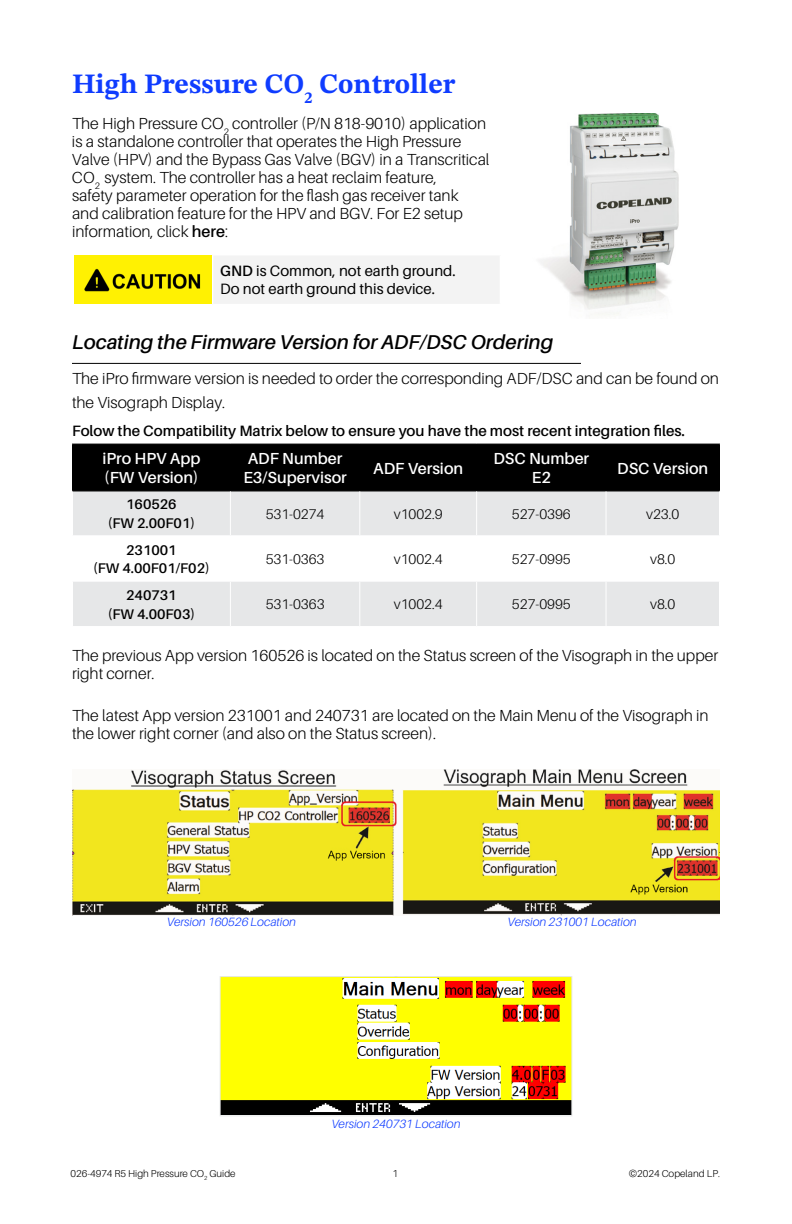
<style>
.page{position:relative;width:792px;height:1224px;background:#fff}
.page>*{position:absolute;margin:0;border:0;box-sizing:border-box;transform-origin:0 0}
.t1{font:700 28px "STIX Two Text";color:#0f3cff}
.t2{font:italic 600 20px "Aileron";color:#000}
.t3{font:300 16px/18px "Aileron";color:#000}
.t4{font:600 16px/18.6px "Aileron";color:#fff}
.t5{font:600 15px "Aileron";color:#000}
.t6{font:15px/18px "Aileron";color:#000}
.t7{font:300 14px "Aileron";color:#000}
.t8{font:600 14px/18.6px "Aileron";color:#000;text-align:center}
.t9{font:italic 300 12px "Aileron";color:#0f3cff}
.t10{font:300 10px "Aileron";color:#000}
.s1{font-weight:600}
</style>
<div class="page">
<img style="left:539px;top:114px;width:140px;height:201px">
<div style="left:212px;top:254px;width:289px;height:51px;background:#f3f3f3"></div>
<hr style="left:212px;top:253px;width:290px;height:2px;background:#fff">
<hr style="left:500px;top:255px;width:2px;height:49px;background:#fff">
<hr style="left:212px;top:304px;width:290px;height:2px;background:#fff">
<hr style="left:211px;top:255px;width:2px;height:49px;background:#fff">
<div style="left:74px;top:255px;width:137px;height:49px;background:#fff102"></div>
<img style="left:84px;top:268px;width:117px;height:24px">
<hr style="left:72px;top:363px;width:509px;height:1px;background:#000">
<div style="left:73px;top:445px;width:646px;height:45px;background:#000"></div>
<svg style="left:73px;top:491px;width:646px;height:135px;fill:#e6e7e8"></svg>
<hr style="left:72px;top:444px;width:158px;height:1px;background:#000">
<hr style="left:72px;top:445px;width:1px;height:45px;background:#000">
<hr style="left:230px;top:444px;width:130px;height:1px;background:#000">
<hr style="left:230px;top:445px;width:1px;height:45px;background:#000">
<hr style="left:360px;top:444px;width:117px;height:1px;background:#000">
<hr style="left:359px;top:445px;width:1px;height:45px;background:#000">
<hr style="left:477px;top:444px;width:129px;height:1px;background:#000">
<hr style="left:476px;top:445px;width:1px;height:45px;background:#000">
<hr style="left:606px;top:444px;width:114px;height:1px;background:#000">
<hr style="left:606px;top:445px;width:1px;height:45px;background:#000">
<hr style="left:719px;top:445px;width:1px;height:45px;background:#000">
<hr style="left:72px;top:490px;width:158px;height:1px;background:#000">
<hr style="left:230px;top:490px;width:130px;height:1px;background:#000">
<hr style="left:360px;top:490px;width:117px;height:1px;background:#000">
<hr style="left:477px;top:490px;width:129px;height:1px;background:#000">
<hr style="left:606px;top:490px;width:114px;height:1px;background:#000">
<hr style="left:230px;top:491px;width:1px;height:44px;background:#fff">
<hr style="left:359px;top:491px;width:1px;height:44px;background:#fff">
<hr style="left:476px;top:491px;width:1px;height:44px;background:#fff">
<hr style="left:606px;top:491px;width:1px;height:44px;background:#fff">
<hr style="left:72px;top:535px;width:158px;height:1px;background:#fff">
<hr style="left:230px;top:535px;width:130px;height:1px;background:#fff">
<hr style="left:230px;top:536px;width:1px;height:45px;background:#fff">
<hr style="left:360px;top:535px;width:117px;height:1px;background:#fff">
<hr style="left:359px;top:536px;width:1px;height:45px;background:#fff">
<hr style="left:477px;top:535px;width:129px;height:1px;background:#fff">
<hr style="left:476px;top:536px;width:1px;height:45px;background:#fff">
<hr style="left:606px;top:535px;width:114px;height:1px;background:#fff">
<hr style="left:606px;top:536px;width:1px;height:45px;background:#fff">
<hr style="left:72px;top:581px;width:158px;height:1px;background:#fff">
<hr style="left:230px;top:581px;width:130px;height:1px;background:#fff">
<hr style="left:230px;top:582px;width:1px;height:44px;background:#fff">
<hr style="left:360px;top:581px;width:117px;height:1px;background:#fff">
<hr style="left:359px;top:582px;width:1px;height:44px;background:#fff">
<hr style="left:477px;top:581px;width:129px;height:1px;background:#fff">
<hr style="left:476px;top:582px;width:1px;height:44px;background:#fff">
<hr style="left:606px;top:581px;width:114px;height:1px;background:#fff">
<hr style="left:606px;top:582px;width:1px;height:44px;background:#fff">
<img style="left:72px;top:769px;width:648px;height:147px">
<img style="left:222px;top:978px;width:348px;height:136px">
<div style="left:220px;top:976px;width:352px;height:140px;border:1px solid #e6e7e8"></div>
<h1 class="t1" style="left:72px;top:64px;width:385px">High Pressure CO<sub>2</sub> Controller</h1>
<p class="t3" style="left:72px;top:115px;width:419px">The High Pressure CO<sub>2</sub> controller (P/N 818-9010) application is a standalone controller that operates the High Pressure Valve (HPV) and the Bypass Gas Valve (BGV) in a Transcritical CO<sub>2</sub> system. The controller has a heat reclaim feature,<br>safety parameter operation for the flash gas receiver tank and calibration feature for the HPV and BGV. For E2 setup information, click <span class="s1">here</span>:</p>
<p class="t6" style="left:220px;top:262px;width:237px"><span class="s1">GND</span> is Common, not earth ground.<br>Do not earth ground this device.</p>
<p class="t2" style="left:72px;top:331px;width:483px">Locating the Firmware Version for ADF/DSC Ordering</p>
<p class="t3" style="left:72px;top:367px;width:649px;line-height:24px">The iPro firmware version is needed to order the corresponding ADF/DSC and can be found on the Visograph Display.</p>
<p class="t5" style="left:72px;top:423px;width:615px">Folow the Compatibility Matrix below to ensure you have the most recent integration files.</p>
<p class="t4" style="left:102px;top:450px;width:99px">iPro HPV App (FW Version)</p>
<p class="t4" style="left:243px;top:450px;width:105px">ADF Number<br>E3/Supervisor</p>
<p class="t4" style="left:373px;top:459px;width:91px">ADF Version</p>
<p class="t4" style="left:493px;top:450px;width:97px;text-align:center">DSC Number<br>E2</p>
<p class="t4" style="left:617px;top:459px;width:93px">DSC Version</p>
<p class="t8" style="left:108px;top:495px;width:89px">160526<br>(FW 2.00F01)</p>
<p class="t7" style="left:266px;top:506px;width:60px">531-0274</p>
<p class="t7" style="left:394px;top:506px;width:50px">v1002.9</p>
<p class="t7" style="left:512px;top:506px;width:60px">527-0396</p>
<p class="t7" style="left:646px;top:506px;width:35px">v23.0</p>
<p class="t8" style="left:93px;top:541px;width:118px">231001<br>(FW 4.00F01/F02)</p>
<p class="t7" style="left:266px;top:551px;width:60px">531-0363</p>
<p class="t7" style="left:394px;top:551px;width:50px">v1002.4</p>
<p class="t7" style="left:512px;top:551px;width:60px">527-0995</p>
<p class="t7" style="left:650px;top:551px;width:27px">v8.0</p>
<p class="t8" style="left:108px;top:586px;width:89px">240731<br>(FW 4.00F03)</p>
<p class="t7" style="left:266px;top:597px;width:60px">531-0363</p>
<p class="t7" style="left:394px;top:597px;width:50px">v1002.4</p>
<p class="t7" style="left:512px;top:597px;width:60px">527-0995</p>
<p class="t7" style="left:650px;top:597px;width:27px">v8.0</p>
<p class="t3" style="left:72px;top:647px;width:648px">The previous App version 160526 is located on the Status screen of the Visograph in the upper right corner.</p>
<p class="t3" style="left:72px;top:707px;width:638px">The latest App version 231001 and 240731 are located on the Main Menu of the Visograph in the lower right corner (and also on the Status screen).</p>
<p class="t9" style="left:167px;top:915px;width:131px">Version 160526 Location</p>
<p class="t9" style="left:507px;top:915px;width:131px">Version 231001 Location</p>
<p class="t9" style="left:331px;top:1118px;width:131px">Version 240731 Location</p>
<p class="t10" style="left:71px;top:1168px;width:167px">026-4974 R5 High Pressure CO<sub>2</sub> Guide</p>
<p class="t10" style="left:392px;top:1168px;width:7px">1</p>
<p class="t10" style="left:629px;top:1168px;width:93px">©2024 Copeland LP.</p>
</div>
